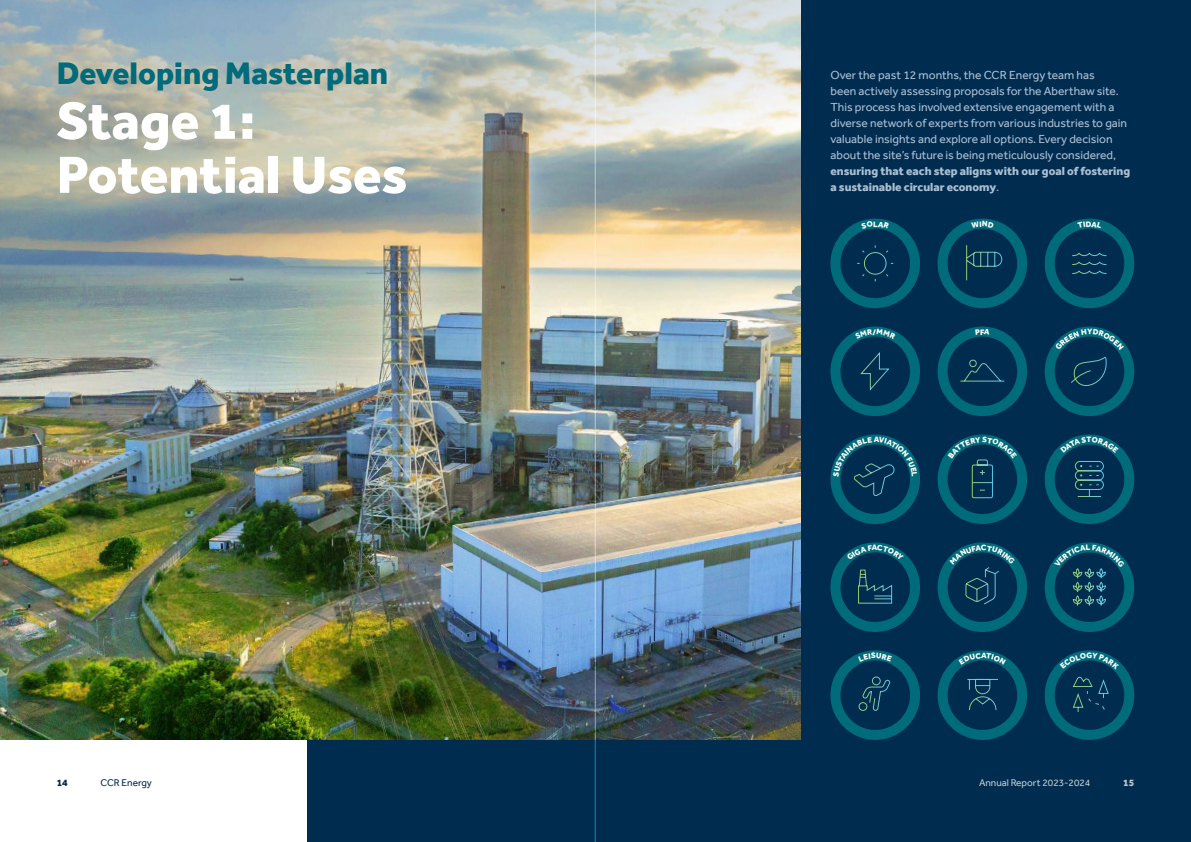
<style>
.page{position:relative;width:1191px;height:842px;background:#fff}
.page>*{position:absolute;margin:0;border:0;box-sizing:border-box;transform-origin:0 0}
.t1{font:800 54px "Effra";color:#fff}
.t2{font:800 32px "Effra";color:#006b7b}
.Body{font:12px/16.1px "Effra";color:#abbfd1}
.t3{font:10px "Effra";color:#fff}
.t4{font:10px "Effra";color:#002c50}
.t5{font:800 10px "Effra";color:#002c50}
.t6{font:800 10px "Effra";color:#fff}
.s1{font-weight:800}
</style>
<div class="page">
<div style="left:307px;top:0;width:884px;height:842px;background:#002c50"></div>
<img style="left:0;top:353px;width:800px;height:387px">
<img style="left:0;top:0;width:800px;height:353px">
<div style="left:830px;top:219px;width:90px;height:89px;border:10px solid #006b7b;border-radius:50%"></div>
<div style="left:937px;top:219px;width:90px;height:89px;border:10px solid #006b7b;border-radius:50%"></div>
<div style="left:1044px;top:219px;width:90px;height:89px;border:10px solid #006b7b;border-radius:50%"></div>
<div style="left:830px;top:327px;width:90px;height:89px;border:10px solid #006b7b;border-radius:50%"></div>
<div style="left:937px;top:327px;width:90px;height:89px;border:10px solid #006b7b;border-radius:50%"></div>
<div style="left:1044px;top:327px;width:90px;height:89px;border:10px solid #006b7b;border-radius:50%"></div>
<div style="left:830px;top:434px;width:90px;height:90px;border:10px solid #006b7b;border-radius:50%"></div>
<div style="left:937px;top:434px;width:90px;height:90px;border:10px solid #006b7b;border-radius:50%"></div>
<div style="left:1044px;top:434px;width:90px;height:90px;border:10px solid #006b7b;border-radius:50%"></div>
<div style="left:830px;top:542px;width:90px;height:90px;border:10px solid #006b7b;border-radius:50%"></div>
<div style="left:937px;top:542px;width:90px;height:90px;border:10px solid #006b7b;border-radius:50%"></div>
<div style="left:1044px;top:542px;width:90px;height:90px;border:10px solid #006b7b;border-radius:50%"></div>
<div style="left:830px;top:650px;width:90px;height:90px;border:10px solid #006b7b;border-radius:50%"></div>
<div style="left:937px;top:650px;width:90px;height:90px;border:10px solid #006b7b;border-radius:50%"></div>
<div style="left:1044px;top:650px;width:90px;height:90px;border:10px solid #006b7b;border-radius:50%"></div>
<svg style="left:857px;top:245px;width:37px;height:37px"></svg>
<svg style="left:966px;top:245px;width:36px;height:36px"></svg>
<svg style="left:1072px;top:252px;width:35px;height:22px"></svg>
<svg style="left:860px;top:352px;width:30px;height:39px"></svg>
<svg style="left:960px;top:359px;width:45px;height:23px"></svg>
<svg style="left:1074px;top:461px;width:30px;height:36px"></svg>
<svg style="left:858px;top:569px;width:34px;height:35px"></svg>
<svg style="left:858px;top:676px;width:32px;height:35px"></svg>
<svg style="left:967px;top:679px;width:31px;height:32px"></svg>
<svg style="left:1073px;top:676px;width:36px;height:36px"></svg>
<hr style="left:595px;top:0;width:1px;height:842px;background:#dcdddf">
<svg style="left:861px;top:221px;width:28px;height:8px"></svg>
<svg style="left:971px;top:221px;width:23px;height:7px"></svg>
<svg style="left:1077px;top:221px;width:25px;height:7px"></svg>
<svg style="left:854px;top:329px;width:41px;height:10px"></svg>
<svg style="left:975px;top:329px;width:15px;height:6px"></svg>
<svg style="left:1055px;top:329px;width:68px;height:57px"></svg>
<svg style="left:833px;top:437px;width:84px;height:59px"></svg>
<svg style="left:948px;top:437px;width:69px;height:61px"></svg>
<svg style="left:1060px;top:437px;width:58px;height:16px"></svg>
<svg style="left:846px;top:545px;width:58px;height:15px"></svg>
<svg style="left:949px;top:545px;width:66px;height:60px"></svg>
<svg style="left:1054px;top:545px;width:70px;height:61px"></svg>
<svg style="left:858px;top:653px;width:34px;height:8px"></svg>
<svg style="left:958px;top:653px;width:48px;height:12px"></svg>
<svg style="left:1060px;top:653px;width:59px;height:16px"></svg>
<h2 class="t2" style="left:57px;top:54px;width:333px">Developing Masterplan</h2>
<p class="Body" style="left:830px;top:66px;width:301px">Over the past 12 months, the CCR Energy team has<br>been actively assessing proposals for the Aberthaw site.<br>This process has involved extensive engagement with a diverse network of experts from various industries to gain valuable insights and explore all options. Every decision about the site’s future is being meticulously considered, <span class="s1">ensuring that each step aligns with our goal of fostering a sustainable circular economy</span>.</p>
<h1 class="t1" style="left:57px;top:89px;width:200px">Stage 1:</h1>
<h1 class="t1" style="left:57px;top:143px;width:353px">Potential Uses</h1>
<p class="t5" style="left:57px;top:777px;width:13px">14</p>
<p class="t4" style="left:101px;top:777px;width:53px">CCR Energy</p>
<p class="t3" style="left:979px;top:777px;width:113px">Annual Report 2023-2024</p>
<p class="t6" style="left:1123px;top:777px;width:13px">15</p>
</div>
